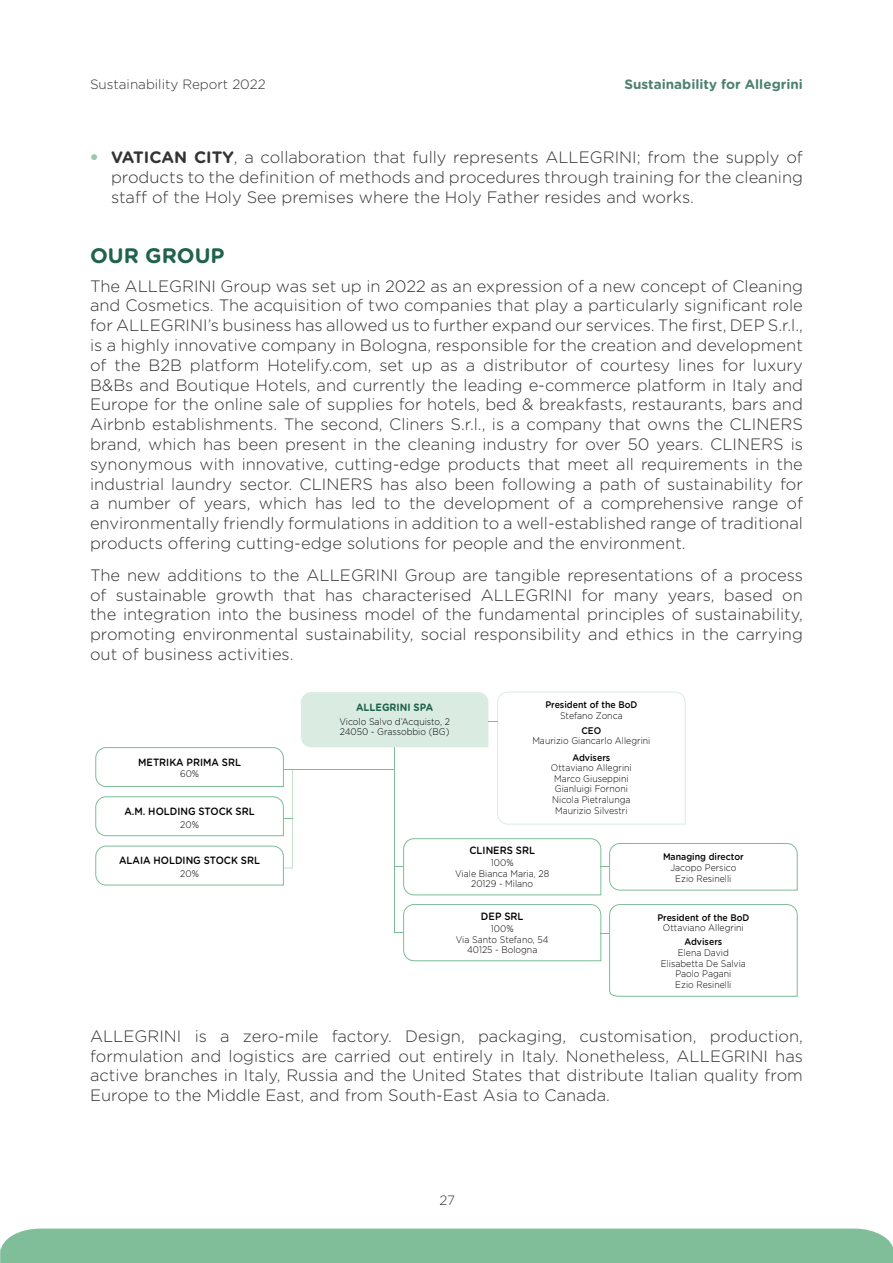
<style>
.page{position:relative;width:893px;height:1263px;background:#fff}
.page>*{position:absolute;margin:0;border:0;box-sizing:border-box;transform-origin:0 0}
.Titolo_06{font:700 21px "Gotham Rounded";color:#20624a}
.Corpo_testo{font:300 16.5px/19.8px "Gotham Rounded";color:#333;text-align:justify}
.t1{font:300 13.5px "Gotham Rounded";color:#333}
.Corpo_Testo_Tabelle{font:700 13.5px "Gotham Rounded";color:#4d816e}
.t2{font:500 10.5px "Gotham Rounded";color:#000;scale:.92 1}
.t3{font:700 10.5px "Gotham Rounded";color:#1f624b;scale:.92 1}
.t4{font:300 9.6px/10.5px "Gotham Rounded";color:#000;text-align:center;scale:.92 1}
.t5{font:500 9.6px/10.5px "Gotham Rounded";color:#000;text-align:center;scale:.92 1}
.s1{font-family:"Helvetica Neue";font-weight:700;color:#99caad}
.s2{font-weight:700}
.s3{font-weight:300}
.s4{font-weight:500}
</style>
<div class="page">
<hr style="left:394px;top:746px;width:1px;height:187px;background:#7ebc97">
<hr style="left:283px;top:769px;width:112px;height:1px;background:#7ebc97">
<svg style="left:95px;top:747px;width:198px;height:139px"></svg>
<svg style="left:395px;top:838px;width:403px;height:58px"></svg>
<svg style="left:395px;top:904px;width:403px;height:93px"></svg>
<svg style="left:301px;top:691px;width:385px;height:134px"></svg>
<div style="left:0;top:1228px;width:893px;height:35px;background:#80bd99"></div>
<p class="t1" style="left:90px;top:75px;width:177px">Sustainability Report 2022</p>
<p class="Corpo_Testo_Tabelle" style="left:624px;top:75px;width:180px">Sustainability for Allegrini</p>
<p class="Corpo_testo" style="left:111px;top:147px;width:693px;text-indent:-21px"><span class="s1">•</span> <span class="s2">VATICAN CITY</span>, a collaboration that fully represents ALLEGRINI; from the supply of products to the definition of methods and procedures through training for the cleaning staff of the Holy See premises where the Holy Father resides and works.</p>
<p class="Titolo_06" style="left:90px;top:240px;width:136px">OUR GROUP</p>
<p class="Corpo_testo" style="left:90px;top:275px;width:714px">The ALLEGRINI Group was set up in 2022 as an expression of a new concept of Cleaning and Cosmetics. The acquisition of two companies that play a particularly significant role for ALLEGRINI’s business has allowed us to further expand our services. The first, DEP S.r.l., is a highly innovative company in Bologna, responsible for the creation and development of the B2B platform Hotelify.com, set up as a distributor of courtesy lines for luxury B&amp;Bs and Boutique Hotels, and currently the leading e-commerce platform in Italy and Europe for the online sale of supplies for hotels, bed &amp; breakfasts, restaurants, bars and Airbnb establishments. The second, Cliners S.r.l., is a company that owns the CLINERS brand, which has been present in the cleaning industry for over 50 years. CLINERS is synonymous with innovative, cutting-edge products that meet all requirements in the industrial laundry sector. CLINERS has also been following a path of sustainability for a number of years, which has led to the development of a comprehensive range of environmentally friendly formulations in addition to a well-established range of traditional products offering cutting-edge solutions for people and the environment.</p>
<p class="Corpo_testo" style="left:90px;top:564px;width:714px">The new additions to the ALLEGRINI Group are tangible representations of a process of sustainable growth that has characterised ALLEGRINI for many years, based on the integration into the business model of the fundamental principles of sustainability, promoting environmental sustainability, social responsibility and ethics in the carrying out of business activities.</p>
<p class="t2" style="left:138px;top:755px;width:113px">METRIKA PRIMA SRL</p>
<p class="t4" style="left:180px;top:768px;width:22px">60%</p>
<p class="t2" style="left:124px;top:804px;width:143px">A.M. HOLDING STOCK SRL</p>
<p class="t4" style="left:180px;top:818px;width:22px">20%</p>
<p class="t2" style="left:119px;top:852px;width:155px">ALAIA HOLDING STOCK SRL</p>
<p class="t4" style="left:180px;top:868px;width:22px">20%</p>
<p class="t3" style="left:356px;top:699px;width:85px">ALLEGRINI SPA</p>
<p class="t4" style="left:339px;top:716px;width:121px;text-align:left">Vicolo Salvo d’Acquisto, 2<br>24050 - Grassobbio (BG)</p>
<p class="t5" style="left:545px;top:699px;width:102px">President of the BoD<br><span class="s3">Stefano Zonca</span></p>
<p class="t4" style="left:532px;top:725px;width:130px"><span class="s4">CEO<br></span>Maurizio Giancarlo Allegrini</p>
<p class="t4" style="left:551px;top:752px;width:89px"><span class="s4">Advisers<br></span>Ottaviano Allegrini<br>Marco Giuseppini<br>Gianluigi Fornoni<br>Nicola Pietralunga<br>Maurizio Silvestri</p>
<p class="t2" style="left:469px;top:843px;width:73px">CLINERS SRL</p>
<p class="t4" style="left:455px;top:857px;width:104px">100%<br>Viale Bianca Maria, 28<br>20129 - Milano</p>
<p class="t2" style="left:481px;top:908px;width:48px">DEP SRL</p>
<p class="t4" style="left:456px;top:923px;width:102px">100%<br>Via Santo Stefano, 54<br>40125 - Bologna</p>
<p class="t4" style="left:663px;top:851px;width:89px"><span class="s4">Managing director<br></span>Jacopo Persico<br>Ezio Resinelli</p>
<p class="t4" style="left:657px;top:911px;width:102px"><span class="s4">President of the BoD<br></span>Ottaviano Allegrini</p>
<p class="t4" style="left:661px;top:936px;width:94px"><span class="s4">Advisers<br></span>Elena David<br>Elisabetta De Salvia<br>Paolo Pagani<br>Ezio Resinelli</p>
<p class="Corpo_testo" style="left:90px;top:1025px;width:714px">ALLEGRINI is a zero-mile factory. Design, packaging, customisation, production, formulation and logistics are carried out entirely in Italy. Nonetheless, ALLEGRINI has active branches in Italy, Russia and the United States that distribute Italian quality from Europe to the Middle East, and from South-East Asia to Canada.</p>
<p class="t1" style="left:439px;top:1191px;width:17px">27</p>
</div>
